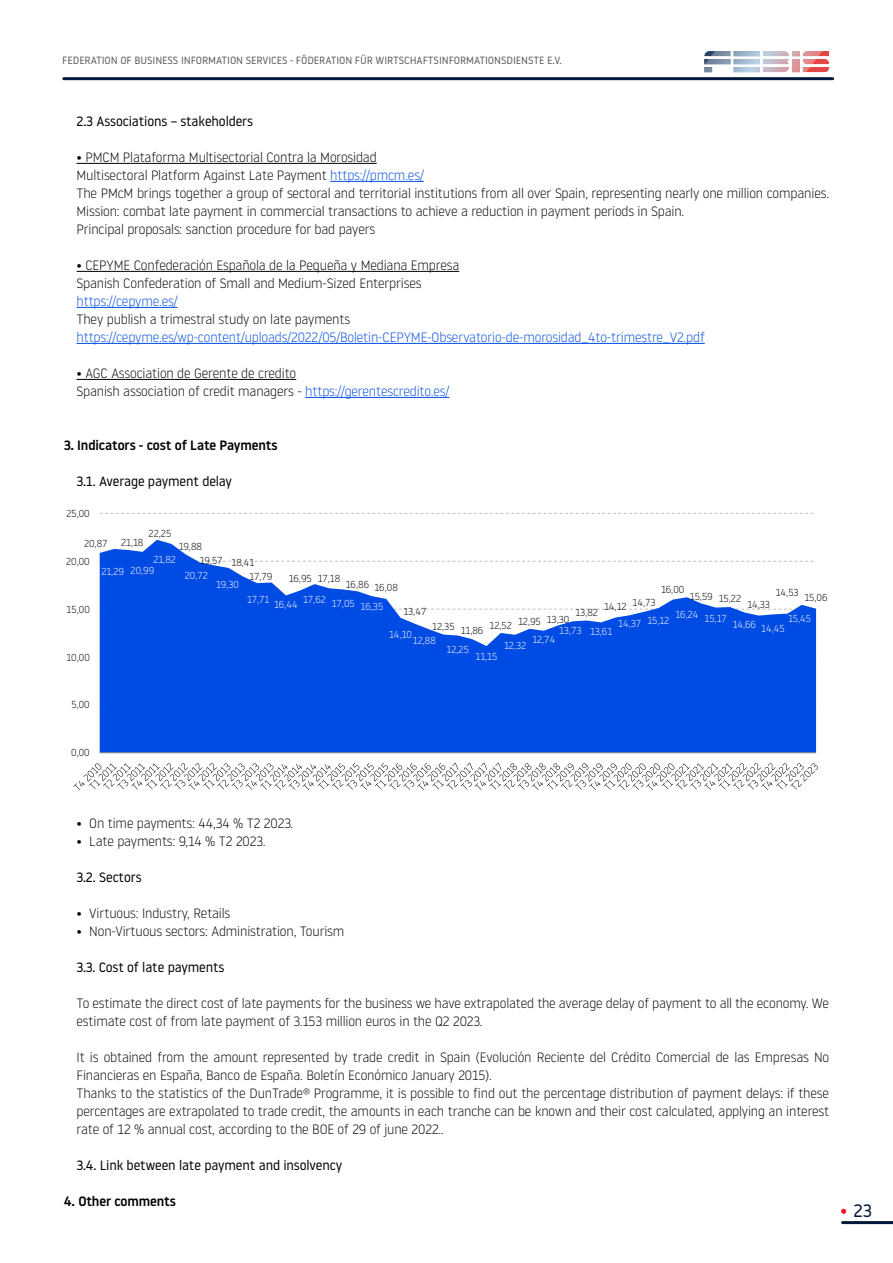
<style>
.page{position:relative;width:893px;height:1263px;background:#fff}
.page>*{position:absolute;margin:0;border:0;box-sizing:border-box;transform-origin:0 0}
.t1{font:18px "Noway";color:#00183b}
.t2{font:300 13.5px/18px "Noway";letter-spacing:-.01em;color:#000}
.t3{font:300 13.5px "Noway";letter-spacing:-.01em;color:#004be3}
.t4{font:13.5px "Noway";letter-spacing:-.01em;color:#000}
.t5{font:500 13.5px "Noway";letter-spacing:-.01em;color:#000}
.t6{font:10.5px "Noway";letter-spacing:-.01em;color:#5f5e5e}
.t7{font:300 10.2px/14.9px "Noway";color:#000}
.t8{font:300 10.2px "Noway";letter-spacing:-.005em;color:#fff}
.s1{color:#004be3}
</style>
<div class="page">
<hr style="left:64px;top:77px;width:769px;height:3px;background:#00183b">
<svg style="left:704px;top:51px;width:125px;height:22px"></svg>
<hr style="left:843px;top:1221px;width:50px;height:3px;background:#00183b">
<svg style="left:841px;top:1209px;width:5px;height:5px"></svg>
<hr style="left:77px;top:163px;width:300px;height:1px;background:#000">
<hr style="left:330px;top:181px;width:94px;height:1px;background:#004be3">
<hr style="left:77px;top:271px;width:382px;height:1px;background:#000">
<hr style="left:77px;top:307px;width:101px;height:1px;background:#004be3">
<hr style="left:77px;top:343px;width:628px;height:1px;background:#004be3">
<hr style="left:77px;top:379px;width:219px;height:1px;background:#000">
<hr style="left:305px;top:397px;width:144px;height:1px;background:#004be3">
<svg style="left:100px;top:513px;width:714px;height:1px"></svg>
<svg style="left:100px;top:540px;width:716px;height:212px;fill:#004be3"></svg>
<hr style="left:100px;top:752px;width:716px;height:1px;background:#878787">
<svg style="left:73px;top:762px;width:745px;height:28px"></svg>
<p class="t6" style="left:62px;top:54px;width:501px">FEDERATION OF BUSINESS INFORMATION SERVICES - FÖDERATION FÜR WIRTSCHAFTSINFORMATIONSDIENSTE E.V.</p>
<p class="t4" style="left:77px;top:112px;width:178px">2.3 Associations – stakeholders</p>
<p class="t2" style="left:77px;top:148px;width:754px">• PMCM Plataforma Multisectorial Contra la Morosidad<br>Multisectoral Platform Against Late Payment <span class="s1">https://pmcm.es/<br></span>The PMcM brings together a group of sectoral and territorial institutions from all over Spain, representing nearly one million companies.<br>Mission: combat late payment in commercial transactions to achieve a reduction in payment periods in Spain.<br>Principal proposals: sanction procedure for bad payers</p>
<p class="t2" style="left:77px;top:256px;width:384px">• CEPYME Confederación Española de la Pequeña y Mediana Empresa<br>Spanish Confederation of Small and Medium-Sized Enterprises</p>
<p class="t3" style="left:77px;top:292px;width:103px">https://cepyme.es/</p>
<p class="t2" style="left:77px;top:310px;width:275px">They publish a trimestral study on late payments</p>
<p class="t3" style="left:77px;top:328px;width:630px">https://cepyme.es/wp-content/uploads/2022/05/Boletin-CEPYME-Observatorio-de-morosidad_4to-trimestre_V2.pdf</p>
<p class="t2" style="left:77px;top:364px;width:374px">• AGC Association de Gerente de credito<br>Spanish association of credit managers - <span class="s1">https://gerentescredito.es/</span></p>
<p class="t5" style="left:64px;top:436px;width:215px">3. Indicators - cost of Late Payments</p>
<p class="t4" style="left:77px;top:472px;width:157px">3.1. Average payment delay</p>
<p class="t7" style="left:66px;top:505px;width:25px">25,00</p>
<p class="t7" style="left:149px;top:525px;width:24px">22,25</p>
<p class="t8" style="left:153px;top:553px;width:24px">21,82</p>
<p class="t7" style="left:121px;top:535px;width:24px">21,18</p>
<p class="t8" style="left:131px;top:563px;width:25px">20,99</p>
<p class="t7" style="left:84px;top:536px;width:25px">20,87</p>
<p class="t8" style="left:101px;top:565px;width:24px">21,29</p>
<p class="t7" style="left:200px;top:538px;width:24px;text-indent:-21px">19,88<br>19,57</p>
<p class="t8" style="left:216px;top:578px;width:24px">19,30</p>
<p class="t7" style="left:66px;top:553px;width:25px">20,00</p>
<p class="t7" style="left:232px;top:555px;width:24px">18,41</p>
<p class="t8" style="left:247px;top:592px;width:24px">17,71</p>
<p class="t8" style="left:185px;top:568px;width:25px">20,72</p>
<p class="t7" style="left:249px;top:568px;width:25px">17,79</p>
<p class="t7" style="left:318px;top:570px;width:24px">17,18</p>
<p class="t8" style="left:332px;top:597px;width:24px">17,05</p>
<p class="t7" style="left:289px;top:571px;width:25px">16,95</p>
<p class="t8" style="left:303px;top:593px;width:24px">17,62</p>
<p class="t7" style="left:346px;top:576px;width:25px">16,86</p>
<p class="t8" style="left:361px;top:600px;width:24px">16,35</p>
<p class="t7" style="left:374px;top:580px;width:25px">16,08</p>
<p class="t8" style="left:389px;top:627px;width:24px">14,10</p>
<p class="t7" style="left:661px;top:581px;width:25px">16,00</p>
<p class="t8" style="left:675px;top:608px;width:25px">16,24</p>
<p class="t7" style="left:776px;top:584px;width:24px">14,53</p>
<p class="t8" style="left:788px;top:611px;width:24px">15,45</p>
<p class="t7" style="left:690px;top:588px;width:24px">15,59</p>
<p class="t8" style="left:705px;top:612px;width:24px">15,17</p>
<p class="t7" style="left:804px;top:590px;width:25px">15,06</p>
<p class="t7" style="left:719px;top:590px;width:24px">15,22</p>
<p class="t8" style="left:733px;top:617px;width:25px">14,66</p>
<p class="t7" style="left:633px;top:594px;width:24px">14,73</p>
<p class="t8" style="left:647px;top:613px;width:23px">15,12</p>
<p class="t7" style="left:747px;top:596px;width:24px">14,33</p>
<p class="t8" style="left:761px;top:621px;width:25px">14,45</p>
<p class="t8" style="left:274px;top:597px;width:25px">16,44</p>
<p class="t7" style="left:604px;top:598px;width:24px">14,12</p>
<p class="t8" style="left:618px;top:617px;width:24px">14,37</p>
<p class="t7" style="left:67px;top:601px;width:25px">15,00</p>
<p class="t7" style="left:403px;top:603px;width:24px">13,47</p>
<p class="t8" style="left:413px;top:634px;width:24px">12,88</p>
<p class="t7" style="left:575px;top:605px;width:24px">13,82</p>
<p class="t8" style="left:590px;top:624px;width:24px">13,61</p>
<p class="t7" style="left:547px;top:611px;width:24px">13,30</p>
<p class="t8" style="left:559px;top:624px;width:24px">13,73</p>
<p class="t7" style="left:518px;top:613px;width:24px">12,95</p>
<p class="t8" style="left:532px;top:632px;width:24px">12,74</p>
<p class="t7" style="left:490px;top:617px;width:24px">12,52</p>
<p class="t8" style="left:504px;top:639px;width:24px">12,32</p>
<p class="t7" style="left:432px;top:618px;width:24px">12,35</p>
<p class="t8" style="left:447px;top:642px;width:24px">12,25</p>
<p class="t7" style="left:461px;top:622px;width:24px">11,86</p>
<p class="t8" style="left:476px;top:649px;width:23px">11,15</p>
<p class="t7" style="left:66px;top:649px;width:25px">10,00</p>
<p class="t7" style="left:71px;top:697px;width:20px">5,00</p>
<p class="t7" style="left:71px;top:745px;width:20px">0,00</p>
<p class="t2" style="left:77px;top:814px;width:218px">• On time payments: 44,34 % T2 2023.</p>
<p class="t2" style="left:77px;top:832px;width:190px">• Late payments: 9,14 % T2 2023.</p>
<p class="t4" style="left:77px;top:868px;width:67px">3.2. Sectors</p>
<p class="t2" style="left:77px;top:904px;width:155px">• Virtuous: Industry, Retails</p>
<p class="t2" style="left:77px;top:922px;width:269px">• Non-Virtuous sectors: Administration, Tourism</p>
<p class="t4" style="left:77px;top:958px;width:149px">3.3. Cost of late payments</p>
<p class="t2" style="left:77px;top:994px;width:754px">To estimate the direct cost of late payments for the business we have extrapolated the average delay of payment to all the economy. We estimate cost of from late payment of 3.153 million euros in the Q2 2023.</p>
<p class="t2" style="left:77px;top:1048px;width:754px">It is obtained from the amount represented by trade credit in Spain (Evolución Reciente del Crédito Comercial de las Empresas No Financieras en España, Banco de España. Boletín Económico January 2015).<br>Thanks to the statistics of the DunTrade® Programme, it is possible to find out the percentage distribution of payment delays: if these percentages are extrapolated to trade credit, the amounts in each tranche can be known and their cost calculated, applying an interest rate of 12 % annual cost, according to the BOE of 29 of june 2022..</p>
<p class="t4" style="left:77px;top:1156px;width:267px">3.4. Link between late payment and insolvency</p>
<p class="t5" style="left:64px;top:1192px;width:114px">4. Other comments</p>
<h1 class="t1" style="left:853px;top:1199px;width:20px">23</h1>
</div>
